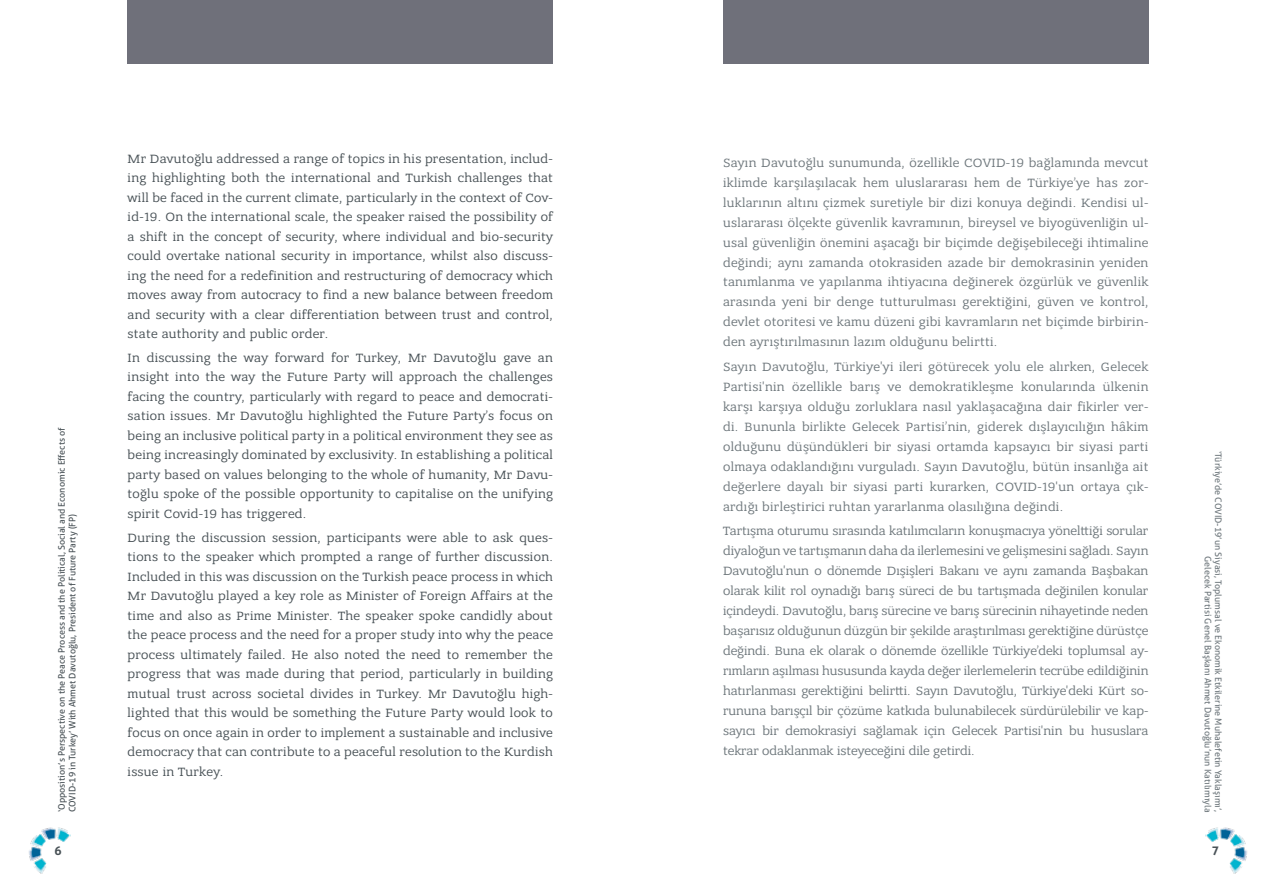
<style>
.page{position:relative;width:1276px;height:893px;background:#fff}
.page>*{position:absolute;margin:0;border:0;box-sizing:border-box;transform-origin:0 0}
.t1{font:12.75px/20px "Bandera Pro";letter-spacing:.025em;color:#6e777c;text-align:justify}
.t2{font:12.75px/19.5px "Bandera Pro";letter-spacing:.025em;color:#485156;text-align:justify}
.t3{font:700 12px "Aller";color:#485156}
.t4{font:9px/10.5px "Aller";color:#485156}
.t5{font:9px/10.5px "Aller";color:#6e777c;text-align:right}
</style>
<div class="page">
<img style="left:29px;top:827px;width:42px;height:47px">
<img style="left:1205px;top:827px;width:42px;height:47px">
<div style="left:128px;top:0;width:425px;height:64px;background:#6f707a"></div>
<div style="left:723px;top:0;width:425px;height:64px;background:#6f707a"></div>
<p class="t4" style="left:56px;top:812px;width:386px;rotate:-90deg">‘Opposition’s Perspective on the Peace Process and the Political, Social and Economic Effects of<br>COVID-19 in Turkey’ With Ahmet Davutoğlu, President of Future Party (FP)</p>
<p class="t2" style="left:128px;top:149px;width:427px">Mr Davutoğlu addressed a range of topics in his presentation, includ&shy;ing highlighting both the international and Turkish challenges that will be faced in the current climate, particularly in the context of Cov&shy;id-19. On the international scale, the speaker raised the possibility of a shift in the concept of security, where individual and bio-security could overtake national security in importance, whilst also discuss&shy;ing the need for a redefinition and restructuring of democracy which moves away from autocracy to find a new balance between freedom and security with a clear differentiation between trust and control, state authority and public order.</p>
<p class="t2" style="left:128px;top:348px;width:427px">In discussing the way forward for Turkey, Mr Davutoğlu gave an insight into the way the Future Party will approach the challenges facing the country, particularly with regard to peace and democrati&shy;sation issues. Mr Davutoğlu highlighted the Future Party’s focus on being an inclusive political party in a political environment they see as being increasingly dominated by exclusivity. In establishing a political party based on values belonging to the whole of humanity, Mr Davu&shy;toğlu spoke of the possible opportunity to capitalise on the unifying spirit Covid-19 has triggered.</p>
<p class="t2" style="left:128px;top:528px;width:427px">During the discussion session, participants were able to ask ques&shy;tions to the speaker which prompted a range of further discussion.<br>Included in this was discussion on the Turkish peace process in which Mr Davutoğlu played a key role as Minister of Foreign Affairs at the time and also as Prime Minister. The speaker spoke candidly about the peace process and the need for a proper study into why the peace process ultimately failed. He also noted the need to remember the progress that was made during that period, particularly in building mutual trust across societal divides in Turkey. Mr Davutoğlu high&shy;lighted that this would be something the Future Party would look to focus on once again in order to implement a sustainable and inclusive democracy that can contribute to a peaceful resolution to the Kurdish issue in Turkey.</p>
<p class="t1" style="left:723px;top:152px;width:427px">Sayın Davutoğlu sunumunda, özellikle COVID-19 bağlamında mevcut iklimde karşılaşılacak hem uluslararası hem de Türkiye’ye has zor&shy;luklarının altını çizmek suretiyle bir dizi konuya değindi. Kendisi ul&shy;uslararası ölçekte güvenlik kavramının, bireysel ve biyogüvenliğin ul&shy;usal güvenliğin önemini aşacağı bir biçimde değişebileceği ihtimaline değindi; aynı zamanda otokrasiden azade bir demokrasinin yeniden tanımlanma ve yapılanma ihtiyacına değinerek özgürlük ve güvenlik arasında yeni bir denge tutturulması gerektiğini, güven ve kontrol, devlet otoritesi ve kamu düzeni gibi kavramların net biçimde birbirin&shy;den ayrıştırılmasının lazım olduğunu belirtti.</p>
<p class="t1" style="left:723px;top:357px;width:427px">Sayın Davutoğlu, Türkiye'yi ileri götürecek yolu ele alırken, Gelecek Partisi'nin özellikle barış ve demokratikleşme konularında ülkenin karşı karşıya olduğu zorluklara nasıl yaklaşacağına dair fikirler ver&shy;di. Bununla birlikte Gelecek Partisi’nin, giderek dışlayıcılığın hâkim olduğunu düşündükleri bir siyasi ortamda kapsayıcı bir siyasi parti olmaya odaklandığını vurguladı. Sayın Davutoğlu, bütün insanlığa ait değerlere dayalı bir siyasi parti kurarken, COVID-19'un ortaya çık&shy;ardığı birleştirici ruhtan yararlanma olasılığına değindi.</p>
<p class="t1" style="left:723px;top:521px;width:427px">Tartışma oturumu sırasında katılımcıların konuşmacıya yönelttiği sorular diyaloğun ve tartışmanın daha da ilerlemesini ve gelişmesini sağladı. Sayın Davutoğlu'nun o dönemde Dışişleri Bakanı ve aynı zamanda Başbakan olarak kilit rol oynadığı barış süreci de bu tartışmada değinilen konular içindeydi. Davutoğlu, barış sürecine ve barış sürecinin nihayetinde neden başarısız olduğunun düzgün bir şekilde araştırılması gerektiğine dürüstçe değindi. Buna ek olarak o dönemde özellikle Türkiye’deki toplumsal ay&shy;rımların aşılması hususunda kayda değer ilerlemelerin tecrübe edildiğinin hatırlanması gerektiğini belirtti. Sayın Davutoğlu, Türkiye'deki Kürt so&shy;rununa barışçıl bir çözüme katkıda bulunabilecek sürdürülebilir ve kap&shy;sayıcı bir demokrasiyi sağlamak için Gelecek Partisi'nin bu hususlara tekrar odaklanmak isteyeceğini dile getirdi.</p>
<p class="t5" style="left:1223px;top:451px;width:363px;rotate:90deg">‘Türkiye’de COVID-19’un Siyasi, Toplumsal ve Ekonomik Etkilerine Muhalefetin Yaklaşımı’,<br>Gelecek Partisi Genel Başkanı Ahmet Davutoğlu’nun Katılımıyla</p>
<p class="t3" style="left:55px;top:843px;width:9px">6</p>
<p class="t3" style="left:1212px;top:843px;width:9px">7</p>
</div>
